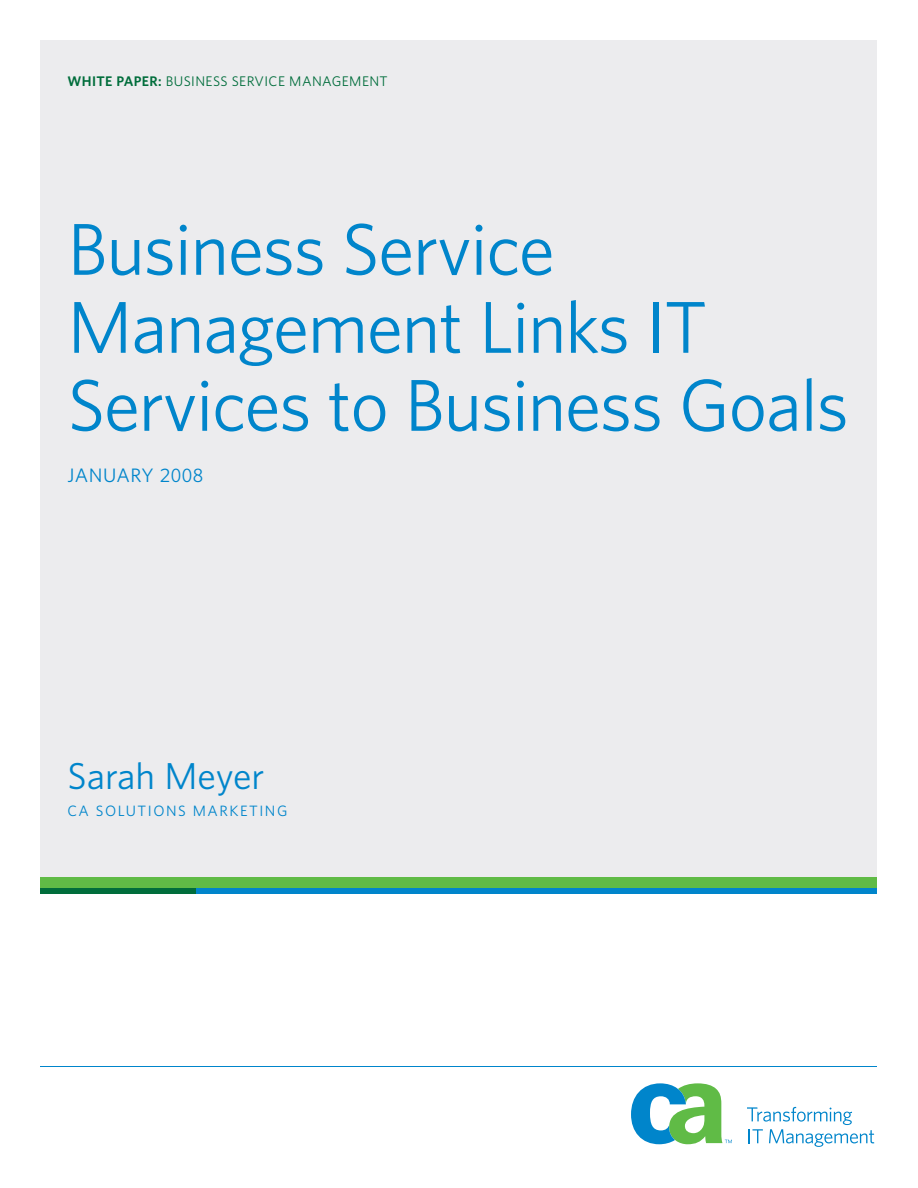
<style>
.page{position:relative;width:918px;height:1188px;background:#fff}
.page>*{position:absolute;margin:0;border:0;box-sizing:border-box;transform-origin:0 0}
.t1{font:73.5px/78px "Whitney CA";letter-spacing:-.015em;color:#0085cb}
.t2{font:37.5px "Whitney CA";color:#0085cb}
.t3{font:19.5px "Whitney CA";letter-spacing:.025em;color:#0085cb}
.t4{font:15px "Whitney CA";letter-spacing:.1em;color:#0085cb}
.t5{font:13.95px "Whitney CA";letter-spacing:.025em;color:#006d3b}
.s1{font-weight:600}
</style>
<div class="page">
<div style="left:40px;top:40px;width:838px;height:838px;background:#ececee"></div>
<div style="left:40px;top:878px;width:838px;height:10px;background:#60bb46"></div>
<div style="left:40px;top:888px;width:156px;height:6px;background:#006d3b"></div>
<div style="left:196px;top:888px;width:682px;height:6px;background:#0085cb"></div>
<svg style="left:631px;top:1083px;width:101px;height:61px"></svg>
<svg style="left:747px;top:1107px;width:127px;height:40px"></svg>
<hr style="left:40px;top:1066px;width:838px;height:1px;background:#0085cb">
<p class="t5" style="left:68px;top:76px;width:322px"><span class="s1">WHITE PAPER:</span> BUSINESS SERVICE MANAGEMENT</p>
<p class="t1" style="left:68px;top:216px;width:783px">Business Service<br>Management Links IT<br>Services to Business Goals</p>
<p class="t3" style="left:68px;top:468px;width:137px">JANUARY 2008</p>
<p class="t2" style="left:68px;top:762px;width:198px">Sarah Meyer</p>
<p class="t4" style="left:68px;top:805px;width:222px">CA SOLUTIONS MARKETING</p>
</div>
